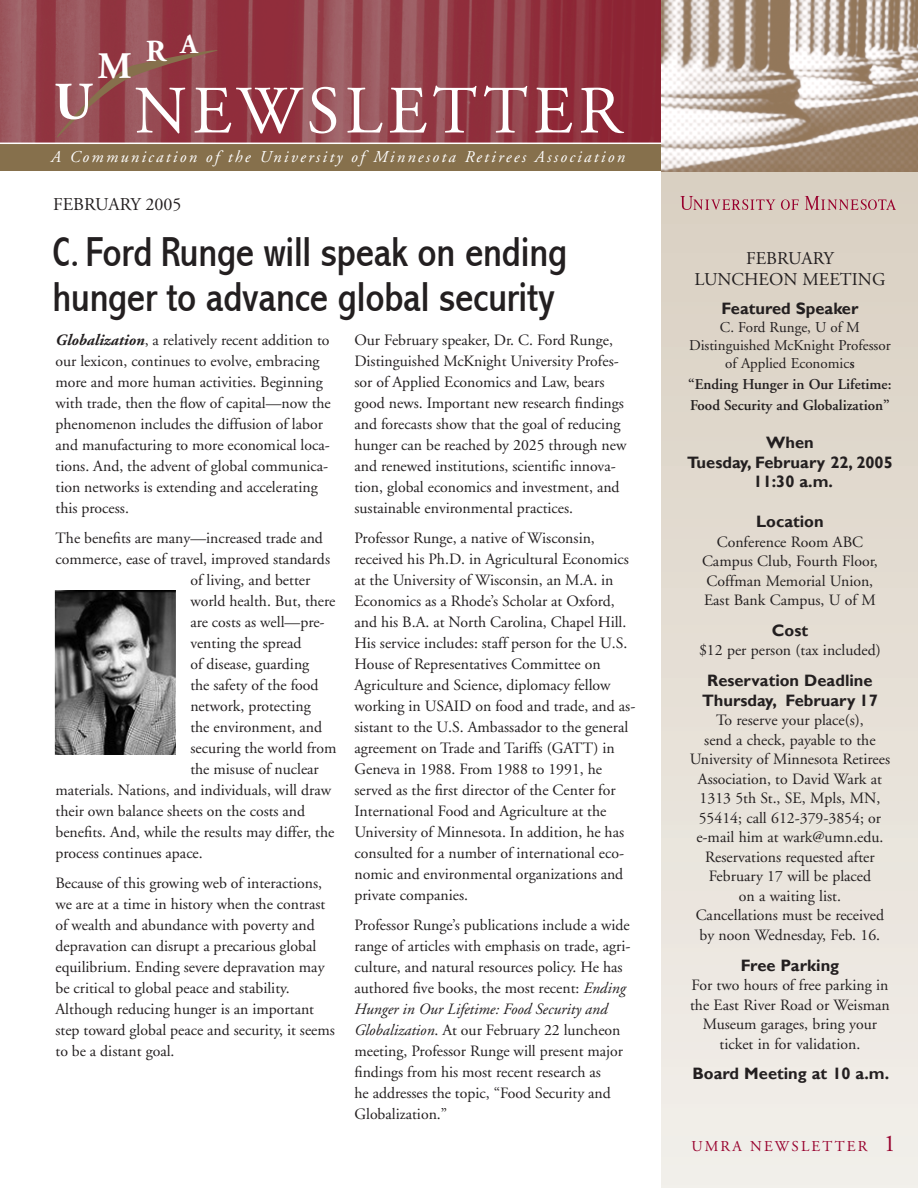
<style>
.page{position:relative;width:918px;height:1188px;background:#fff}
.page>*{position:absolute;margin:0;border:0;box-sizing:border-box;transform-origin:0 0}
.t1{font:67.5px "Adobe Garamond";letter-spacing:.08em;color:#fff}
.t2{font:condensed 42px/45px "Abadi";letter-spacing:-.005em;color:#231f20}
.t3{font:700 37.2px "Adobe Garamond";color:#fff}
.t4{font:700 30.75px "Adobe Garamond";color:#fff}
.t5{font:18px/21px "Adobe Garamond";color:#231f20;text-align:center}
.t6{font:700 16.5px/20px "Gill Sans";color:#231f20;text-align:center}
.t7{font:italic 16.5px "Adobe Garamond";letter-spacing:.14em;color:#fff}
.t8{font:15.75px/21px "Adobe Garamond";color:#231f20}
.t9{font:15px/18px "Adobe Garamond";color:#231f20;text-align:center}
.t10{font:600 15px/21px "Adobe Garamond";color:#231f20}
.t11{font:15px "Adobe Garamond";letter-spacing:.145em;color:#98012d}
.s1{font-weight:700;font-style:italic}
.s2{font-style:italic}
.s3{font-weight:600}
.s4{font-size:24px}
</style>
<div class="page">
<div style="left:661px;top:159px;width:257px;height:1029px;background:linear-gradient(to bottom,#d8cec0,#f2efeb)"></div>
<img style="left:0;top:0;width:661px;height:142px">
<img style="left:661px;top:0;width:257px;height:171px">
<div style="left:0;top:144px;width:661px;height:27px;background:#86704c"></div>
<svg style="left:54px;top:48px;width:164px;height:89px;background:#954a50"></svg>
<img style="left:56px;top:590px;width:120px;height:165px">
<div style="left:54px;top:586px;width:128px;height:179px;border:1px solid #fff"></div>
<svg style="left:680px;top:196px;width:95px;height:14px"></svg>
<svg style="left:781px;top:200px;width:18px;height:10px"></svg>
<svg style="left:805px;top:196px;width:91px;height:14px"></svg>
<h3 class="t3" style="left:98px;top:46px;width:35px">M</h3>
<h3 class="t4" style="left:146px;top:35px;width:54px">R <sup>A</sup></h3>
<h1 class="t1" style="left:54px;top:75px;width:569px"><sup>U</sup> NEWSLETTER</h1>
<p class="t7" style="left:51px;top:148px;width:575px">A Communication of the University of Minnesota Retirees Association</p>
<p class="t5" style="left:53px;top:194px;width:130px">FEBRUARY 2005</p>
<h2 class="t2" style="left:52px;top:230px;width:516px">C. Ford Runge will speak on ending hunger to advance global security</h2>
<p class="t8" style="left:55px;top:330px;width:277px"><span class="s1">Globalization</span>, a relatively recent addition to our lexicon, continues to evolve, embracing more and more human activities. Beginning with trade, then the flow of capital—now the phenomenon includes the diffusion of labor and manufacturing to more economical loca&shy;tions. And, the advent of global communica&shy;tion networks is extending and accelerating this process.</p>
<p class="t8" style="left:56px;top:528px;width:269px">The benefits are many—increased trade and</p>
<p class="t8" style="left:56px;top:549px;width:276px">commerce, ease of travel, improved standards</p>
<p class="t8" style="left:190px;top:570px;width:121px">of living, and better</p>
<p class="t8" style="left:190px;top:591px;width:147px">world health. But, there</p>
<p class="t8" style="left:190px;top:612px;width:136px">are costs as well—pre-</p>
<p class="t8" style="left:190px;top:633px;width:113px">venting the spread</p>
<p class="t8" style="left:190px;top:654px;width:120px">of disease, guarding</p>
<p class="t8" style="left:190px;top:675px;width:130px">the safety of the food</p>
<p class="t8" style="left:190px;top:696px;width:122px">network, protecting</p>
<p class="t8" style="left:190px;top:717px;width:133px">the environment, and</p>
<p class="t8" style="left:190px;top:738px;width:148px">securing the world from</p>
<p class="t8" style="left:190px;top:759px;width:130px">the misuse of nuclear</p>
<p class="t8" style="left:55px;top:780px;width:277px">materials. Nations, and individuals, will draw</p>
<p class="t8" style="left:55px;top:801px;width:251px">their own balance sheets on the costs and</p>
<p class="t8" style="left:55px;top:822px;width:280px">benefits. And, while the results may differ, the</p>
<p class="t8" style="left:55px;top:843px;width:149px">process continues apace.</p>
<p class="t8" style="left:55px;top:873px;width:281px">Because of this growing web of interactions, we are at a time in history when the contrast of wealth and abundance with poverty and depravation can disrupt a precarious global equilibrium. Ending severe depravation may be critical to global peace and stability.<br>Although reducing hunger is an important step toward global peace and security, it seems to be a distant goal.</p>
<p class="t8" style="left:354px;top:330px;width:273px">Our February speaker, Dr. C. Ford Runge, Distinguished McKnight University Profes&shy;sor of Applied Economics and Law, bears good news. Important new research findings and forecasts show that the goal of reducing hunger can be reached by 2025 through new and renewed institutions, scientific innova&shy;tion, global economics and investment, and sustainable environmental practices.</p>
<p class="t8" style="left:354px;top:528px;width:282px">Professor Runge, a native of Wisconsin, received his Ph.D. in Agricultural Economics at the University of Wisconsin, an M.A. in Economics as a Rhode’s Scholar at Oxford, and his B.A. at North Carolina, Chapel Hill.<br>His service includes: staff person for the U.S.<br>House of Representatives Committee on Agriculture and Science, diplomacy fellow working in USAID on food and trade, and as&shy;sistant to the U.S. Ambassador to the general agreement on Trade and Tariffs (GATT) in Geneva in 1988. From 1988 to 1991, he served as the first director of the Center for International Food and Agriculture at the University of Minnesota. In addition, he has consulted for a number of international eco&shy;nomic and environmental organizations and private companies.</p>
<p class="t8" style="left:354px;top:915px;width:277px">Professor Runge’s publications include a wide range of articles with emphasis on trade, agri&shy;culture, and natural resources policy. He has authored five books, the most recent: <span class="s2">Ending Hunger in Our Lifetime: Food Security and Globalization</span>. At our February 22 luncheon meeting, Professor Runge will present major findings from his most recent research as<br>he addresses the topic, “Food Security and Globalization.”</p>
<p class="t5" style="left:694px;top:248px;width:192px">FEBRUARY<br>LUNCHEON MEETING</p>
<p class="t6" style="left:721px;top:298px;width:139px">Featured Speaker</p>
<p class="t9" style="left:689px;top:318px;width:203px">C. Ford Runge, U of M<br>Distinguished McKnight Professor of Applied Economic<span class="s3">s</span></p>
<p class="t10" style="left:688px;top:374px;width:205px">“Ending Hunger in Our Lifetime:<br>Food Security and Globalization”</p>
<p class="t6" style="left:687px;top:433px;width:207px">When<br>Tuesday, February 22, 2005<br>11:30 a.m.</p>
<p class="t6" style="left:756px;top:512px;width:69px">Location</p>
<p class="t8" style="left:702px;top:532px;width:177px;line-height:19.5px;text-align:center">Conference Room ABC<br>Campus Club, Fourth Floor,<br>Coffman Memorial Union,<br>East Bank Campus, U of M</p>
<p class="t6" style="left:772px;top:621px;width:38px">Cost</p>
<p class="t8" style="left:699px;top:640px;width:183px">$12 per person (tax included)</p>
<p class="t6" style="left:702px;top:671px;width:177px">Reservation Deadline<br>Thursday, February 17</p>
<p class="t8" style="left:690px;top:711px;width:202px;line-height:19.5px;text-align:center">To reserve your place(s),<br>send a check, payable to the<br>University of Minnesota Retirees<br>Association, to David Wark at<br>1313 5th St., SE, Mpls, MN,<br>55414; call 612-379-3854; or e-mail him at wark@umn.edu.<br>Reservations requested after<br>February 17 will be placed<br>on a waiting list.<br>Cancellations must be received by noon Wednesday, Feb. 16.</p>
<p class="t6" style="left:741px;top:956px;width:100px">Free Parking</p>
<p class="t8" style="left:690px;top:976px;width:201px;line-height:19.5px;text-align:center">For two hours of free parking in the East River Road or Weisman<br>Museum garages, bring your ticket in for validation.</p>
<p class="t6" style="left:692px;top:1064px;width:198px">Board Meeting at 10 a.m.</p>
<p class="t11" style="left:691px;top:1138px;width:206px">UMRA NEWSLETTER <span class="s4">1</span></p>
</div>
